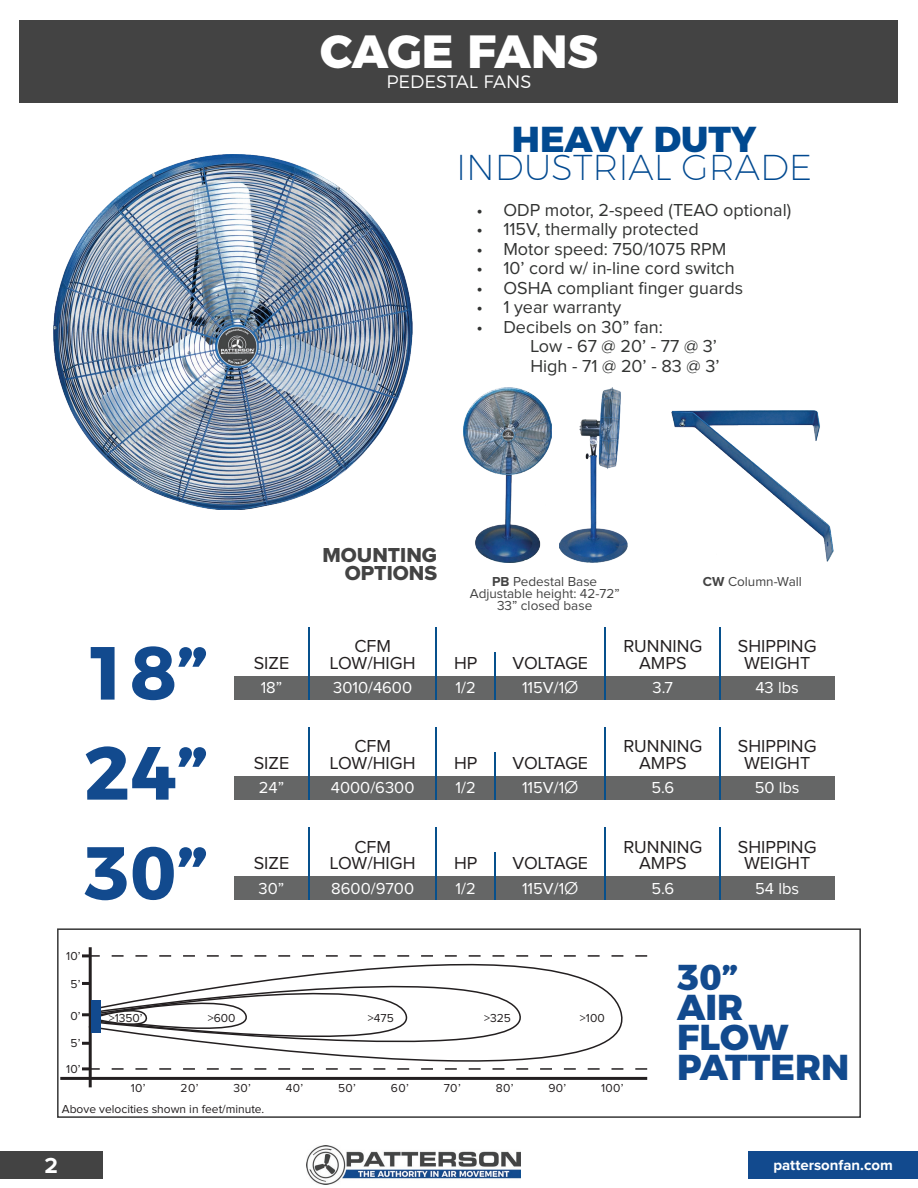
<style>
.page{position:relative;width:918px;height:1188px;background:#fff}
.page>*{position:absolute;margin:0;border:0;box-sizing:border-box;transform-origin:0 0}
.t1{font:700 75px "Montserrat";color:#124a8e}
.t2{font:800 46.5px "Montserrat";letter-spacing:-.005em;color:#fff}
.t3{font:800 36px/30px "Montserrat";color:#124a8e}
.t4{font:200 36px "Montserrat";color:#014990}
.t5{font:800 36px "Montserrat";color:#014990}
.t6{font:700 22.5px "Proxima Nova";color:#fff}
.t7{font:21px/18px "Proxima Nova Extrabld";color:#434343;text-align:right}
.t8{font:18px/19.5px "Proxima Nova";color:#323332}
.t9{font:18px/16.5px "Proxima Nova";color:#231f20;text-align:center}
.t10{font:18px "Proxima Nova";letter-spacing:-.03em;color:#231f20}
.t11{font:300 18px "Montserrat";color:#fff}
.t12{font:16.5px "Proxima Nova";color:#fff}
.t13{font:700 15px "Proxima Nova";color:#fff}
.t14{font:13.5px/12px "Proxima Nova";color:#434343;text-align:center}
.t15{font:12px/26px "Proxima Nova";color:#231f20;text-align:center}
.s1{font-weight:700}
.s2{font-family:"Century Gothic"}
</style>
<div class="page">
<div style="left:748px;top:1151px;width:170px;height:28px;background:#124a8e"></div>
<div style="left:0;top:1151px;width:103px;height:28px;background:#434343"></div>
<img style="left:307px;top:1145px;width:213px;height:39px">
<div style="left:234px;top:676px;width:600px;height:24px;background:#656666"></div>
<hr style="left:308px;top:627px;width:2px;height:73px;background:#07508c">
<hr style="left:494px;top:652px;width:2px;height:48px;background:#07508c">
<hr style="left:605px;top:627px;width:1px;height:73px;background:#07508c">
<hr style="left:719px;top:627px;width:2px;height:73px;background:#07508c">
<hr style="left:435px;top:627px;width:2px;height:73px;background:#07508c">
<div style="left:234px;top:776px;width:600px;height:24px;background:#656666"></div>
<hr style="left:308px;top:728px;width:2px;height:72px;background:#07508c">
<hr style="left:494px;top:752px;width:2px;height:48px;background:#07508c">
<hr style="left:605px;top:728px;width:1px;height:72px;background:#07508c">
<hr style="left:719px;top:728px;width:2px;height:72px;background:#07508c">
<hr style="left:435px;top:728px;width:2px;height:72px;background:#07508c">
<div style="left:234px;top:876px;width:600px;height:24px;background:#656666"></div>
<hr style="left:308px;top:828px;width:2px;height:72px;background:#07508c">
<hr style="left:494px;top:852px;width:2px;height:48px;background:#07508c">
<hr style="left:605px;top:828px;width:1px;height:72px;background:#07508c">
<hr style="left:719px;top:828px;width:2px;height:72px;background:#07508c">
<hr style="left:435px;top:828px;width:2px;height:72px;background:#07508c">
<img style="left:54px;top:154px;width:358px;height:355px">
<div style="left:20px;top:20px;width:878px;height:83px;background:#434343"></div>
<img style="left:671px;top:410px;width:163px;height:152px">
<img style="left:559px;top:388px;width:68px;height:174px">
<img style="left:463px;top:388px;width:88px;height:174px">
<svg style="left:87px;top:947px;width:561px;height:141px"></svg>
<svg style="left:92px;top:957px;width:455px;height:116px"></svg>
<div style="left:57px;top:928px;width:804px;height:190px;border:2px solid #363636"></div>
<hr style="left:60px;top:1077px;width:587px;height:3px;background:#231f20">
<svg style="left:82px;top:954px;width:565px;height:3px"></svg>
<svg style="left:82px;top:968px;width:565px;height:102px"></svg>
<hr style="left:89px;top:947px;width:3px;height:140px;background:#231f20">
<div style="left:92px;top:1000px;width:9px;height:32px;background:#124a8e"></div>
<h2 class="t2" style="left:320px;top:13px;width:279px">CAGE FANS</h2>
<p class="t11" style="left:386px;top:67px;width:147px">PEDESTAL FANS</p>
<h3 class="t5" style="left:512px;top:109px;width:246px">HEAVY DUTY</h3>
<h3 class="t4" style="left:456px;top:140px;width:358px">INDUSTRIAL GRADE</h3>
<p class="t8" style="left:476px;top:201px;width:316px">• ODP motor, 2-speed (TEAO optional)</p>
<p class="t8" style="left:476px;top:220px;width:224px">• 115V, thermally protected</p>
<p class="t8" style="left:476px;top:240px;width:252px">• Motor speed: 750/1075 RPM</p>
<p class="t8" style="left:476px;top:259px;width:260px">• 10’ cord w/ in-line cord switch</p>
<p class="t8" style="left:476px;top:279px;width:268px">• OSHA compliant finger guards</p>
<p class="t8" style="left:476px;top:298px;width:146px">• 1 year warranty</p>
<p class="t8" style="left:530px;top:318px;width:191px;text-indent:-54px">• Decibels on 30” fan:<br>Low - 67 @ 20’ - 77 @ 3’<br>High - 71 @ 20’ - 83 @ 3’</p>
<p class="t7" style="left:322px;top:546px;width:116px">MOUNTING<br>OPTIONS</p>
<p class="t14" style="left:470px;top:576px;width:151px"><span class="s1">PB</span> Pedestal Base<br>Adjustable height: 42-72”<br>33” closed base</p>
<p class="t14" style="left:703px;top:576px;width:100px"><span class="s1">CW</span> Column-Wall</p>
<p class="t9" style="left:623px;top:639px;width:80px">RUNNING<br>AMPS</p>
<p class="t9" style="left:738px;top:639px;width:80px">SHIPPING<br>WEIGHT</p>
<p class="t9" style="left:330px;top:639px;width:87px">CFM<br>LOW/HIGH</p>
<h1 class="t1" style="left:84px;top:611px;width:126px">18”</h1>
<p class="t9" style="left:254px;top:655px;width:37px">SIZE</p>
<p class="t9" style="left:454px;top:655px;width:25px">HP</p>
<p class="t10" style="left:513px;top:655px;width:77px">VOLTAGE</p>
<p class="t12" style="left:261px;top:680px;width:23px">18”</p>
<p class="t12" style="left:333px;top:680px;width:81px">3010/4600</p>
<p class="t12" style="left:456px;top:680px;width:22px">1/2</p>
<p class="t12" style="left:522px;top:680px;width:58px">115V/1<span class="s2">Ø</span></p>
<p class="t12" style="left:653px;top:680px;width:22px">3.7</p>
<p class="t12" style="left:755px;top:680px;width:45px">43 lbs</p>
<p class="t9" style="left:623px;top:739px;width:80px">RUNNING<br>AMPS</p>
<p class="t9" style="left:738px;top:739px;width:80px">SHIPPING<br>WEIGHT</p>
<p class="t9" style="left:330px;top:739px;width:87px">CFM<br>LOW/HIGH</p>
<h1 class="t1" style="left:84px;top:711px;width:126px">24”</h1>
<p class="t9" style="left:254px;top:755px;width:37px">SIZE</p>
<p class="t9" style="left:454px;top:755px;width:25px">HP</p>
<p class="t10" style="left:513px;top:755px;width:77px">VOLTAGE</p>
<p class="t12" style="left:259px;top:780px;width:27px">24”</p>
<p class="t12" style="left:331px;top:780px;width:85px">4000/6300</p>
<p class="t12" style="left:456px;top:780px;width:22px">1/2</p>
<p class="t12" style="left:522px;top:780px;width:58px">115V/1<span class="s2">Ø</span></p>
<p class="t12" style="left:651px;top:780px;width:24px">5.6</p>
<p class="t12" style="left:755px;top:780px;width:46px">50 lbs</p>
<p class="t9" style="left:623px;top:839px;width:80px">RUNNING<br>AMPS</p>
<p class="t9" style="left:738px;top:839px;width:80px">SHIPPING<br>WEIGHT</p>
<p class="t9" style="left:330px;top:839px;width:87px">CFM<br>LOW/HIGH</p>
<h1 class="t1" style="left:84px;top:811px;width:126px">30”</h1>
<p class="t9" style="left:254px;top:856px;width:37px">SIZE</p>
<p class="t9" style="left:454px;top:856px;width:25px">HP</p>
<p class="t10" style="left:513px;top:855px;width:77px">VOLTAGE</p>
<p class="t12" style="left:259px;top:880px;width:27px">30”</p>
<p class="t12" style="left:331px;top:880px;width:84px">8600/9700</p>
<p class="t12" style="left:456px;top:880px;width:22px">1/2</p>
<p class="t12" style="left:522px;top:880px;width:58px">115V/1<span class="s2">Ø</span></p>
<p class="t12" style="left:651px;top:880px;width:24px">5.6</p>
<p class="t12" style="left:755px;top:880px;width:46px">54 lbs</p>
<p class="t15" style="left:66px;top:944px;width:16px">10’</p>
<p class="t15" style="left:71px;top:972px;width:11px">5’</p>
<p class="t15" style="left:70px;top:1003px;width:12px">0’</p>
<p class="t15" style="left:66px;top:1031px;width:16px">5’<br>10’</p>
<p class="t15" style="left:109px;top:1005px;width:35px">&gt;1350’</p>
<p class="t15" style="left:208px;top:1005px;width:29px">&gt;600</p>
<p class="t15" style="left:368px;top:1005px;width:27px">&gt;475</p>
<p class="t15" style="left:484px;top:1005px;width:28px">&gt;325</p>
<p class="t15" style="left:580px;top:1005px;width:26px">&gt;100</p>
<p class="t15" style="left:131px;top:1076px;width:16px">10’</p>
<p class="t15" style="left:181px;top:1076px;width:19px">20’</p>
<p class="t15" style="left:233px;top:1076px;width:19px">30’</p>
<p class="t15" style="left:286px;top:1076px;width:19px">40’</p>
<p class="t15" style="left:338px;top:1076px;width:19px">50’</p>
<p class="t15" style="left:391px;top:1076px;width:19px">60’</p>
<p class="t15" style="left:444px;top:1076px;width:18px">70’</p>
<p class="t15" style="left:496px;top:1076px;width:19px">80’</p>
<p class="t15" style="left:548px;top:1076px;width:19px">90’</p>
<p class="t15" style="left:601px;top:1076px;width:24px">100’</p>
<p class="t15" style="left:62px;top:1096px;width:204px">Above velocities shown in feet/minute.</p>
<h3 class="t3" style="left:677px;top:960px;width:174px">30”<br>AIR<br>FLOW<br>PATTERN</h3>
<p class="t6" style="left:45px;top:1149px;width:15px">2</p>
<p class="t13" style="left:773px;top:1154px;width:121px">pattersonfan.com</p>
</div>
